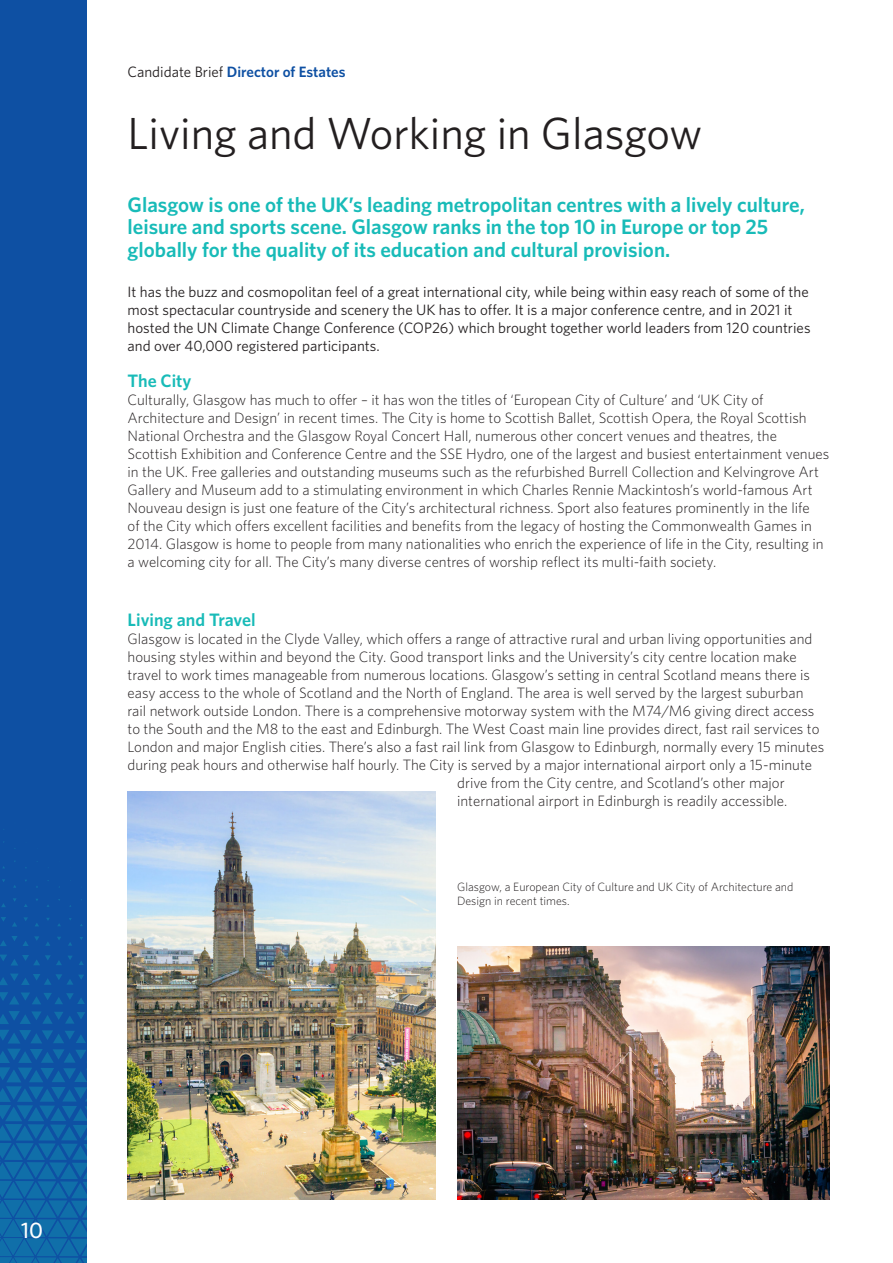
<style>
.page{position:relative;width:893px;height:1263px;background:#fff}
.page>*{position:absolute;margin:0;border:0;box-sizing:border-box;transform-origin:0 0}
.t1{font:45px "Whitney";color:#231f20}
.t2{font:500 22.5px "Whitney";color:#fff}
.t3{font:600 21px/22.5px "Whitney";color:#18bbb8}
.t4{font:600 18px "Whitney";color:#18bbb8}
.t5{font:300 15px/18px "Whitney";color:#231f20}
.t6{font:15px/18px "Whitney";color:#231f20}
.t7{font:600 15px "Whitney";color:#0e50a3}
.t8{font:300 12px/13.5px "Whitney";color:#231f20}
.s1{font-weight:400;color:#231f20}
</style>
<div class="page">
<div style="left:0;top:0;width:86px;height:1263px;background:#0e50a3"></div>
<svg style="left:0;top:829px;width:86px;height:434px"></svg>
<img style="left:128px;top:792px;width:308px;height:407px">
<img style="left:458px;top:946px;width:371px;height:253px">
<p class="t7" style="left:128px;top:61px;width:220px"><span class="s1">Candidate Brief</span> Director of Estates</p>
<p class="t1" style="left:128px;top:103px;width:576px">Living and Working in Glasgow</p>
<p class="t3" style="left:128px;top:193px;width:679px">Glasgow is one of the UK’s leading metropolitan centres with a lively culture, leisure and sports scene. Glasgow ranks in the top 10 in Europe or top 25 globally for the quality of its education and cultural provision.</p>
<p class="t6" style="left:128px;top:282px;width:684px">It has the buzz and cosmopolitan feel of a great international city, while being within easy reach of some of the most spectacular countryside and scenery the UK has to offer. It is a major conference centre, and in 2021 it hosted the UN Climate Change Conference (COP26) which brought together world leaders from 120 countries and over 40,000 registered participants.</p>
<p class="t4" style="left:128px;top:369px;width:65px">The City</p>
<p class="t5" style="left:128px;top:390px;width:703px">Culturally, Glasgow has much to offer – it has won the titles of ‘European City of Culture’ and ‘UK City of Architecture and Design’ in recent times. The City is home to Scottish Ballet, Scottish Opera, the Royal Scottish National Orchestra and the Glasgow Royal Concert Hall, numerous other concert venues and theatres, the Scottish Exhibition and Conference Centre and the SSE Hydro, one of the largest and busiest entertainment venues in the UK. Free galleries and outstanding museums such as the refurbished Burrell Collection and Kelvingrove Art Gallery and Museum add to a stimulating environment in which Charles Rennie Mackintosh’s world-famous Art Nouveau design is just one feature of the City’s architectural richness. Sport also features prominently in the life<br>of the City which offers excellent facilities and benefits from the legacy of hosting the Commonwealth Games in 2014. Glasgow is home to people from many nationalities who enrich the experience of life in the City, resulting in a welcoming city for all. The City’s many diverse centres of worship reflect its multi-faith society.</p>
<p class="t4" style="left:128px;top:607px;width:130px">Living and Travel</p>
<p class="t5" style="left:128px;top:629px;width:686px">Glasgow is located in the Clyde Valley, which offers a range of attractive rural and urban living opportunities and</p>
<p class="t5" style="left:128px;top:647px;width:670px">housing styles within and beyond the City. Good transport links and the University’s city centre location make</p>
<p class="t5" style="left:128px;top:665px;width:684px">travel to work times manageable from numerous locations. Glasgow’s setting in central Scotland means there is</p>
<p class="t5" style="left:128px;top:683px;width:677px">easy access to the whole of Scotland and the North of England. The area is well served by the largest suburban</p>
<p class="t5" style="left:128px;top:701px;width:688px">rail network outside London. There is a comprehensive motorway system with the M74/M6 giving direct access</p>
<p class="t5" style="left:128px;top:719px;width:693px">to the South and the M8 to the east and Edinburgh. The West Coast main line provides direct, fast rail services to</p>
<p class="t5" style="left:128px;top:737px;width:698px">London and major English cities. There’s also a fast rail link from Glasgow to Edinburgh, normally every 15 minutes</p>
<p class="t5" style="left:128px;top:755px;width:686px">during peak hours and otherwise half hourly. The City is served by a major international airport only a 15-minute</p>
<p class="t5" style="left:457px;top:773px;width:329px">drive from the City centre, and Scotland’s other major</p>
<p class="t5" style="left:457px;top:791px;width:332px">international airport in Edinburgh is readily accessible.</p>
<p class="t8" style="left:457px;top:880px;width:338px">Glasgow, a European City of Culture and UK City of Architecture and<br>Design in recent times.</p>
<p class="t2" style="left:21px;top:1215px;width:23px">10</p>
</div>
